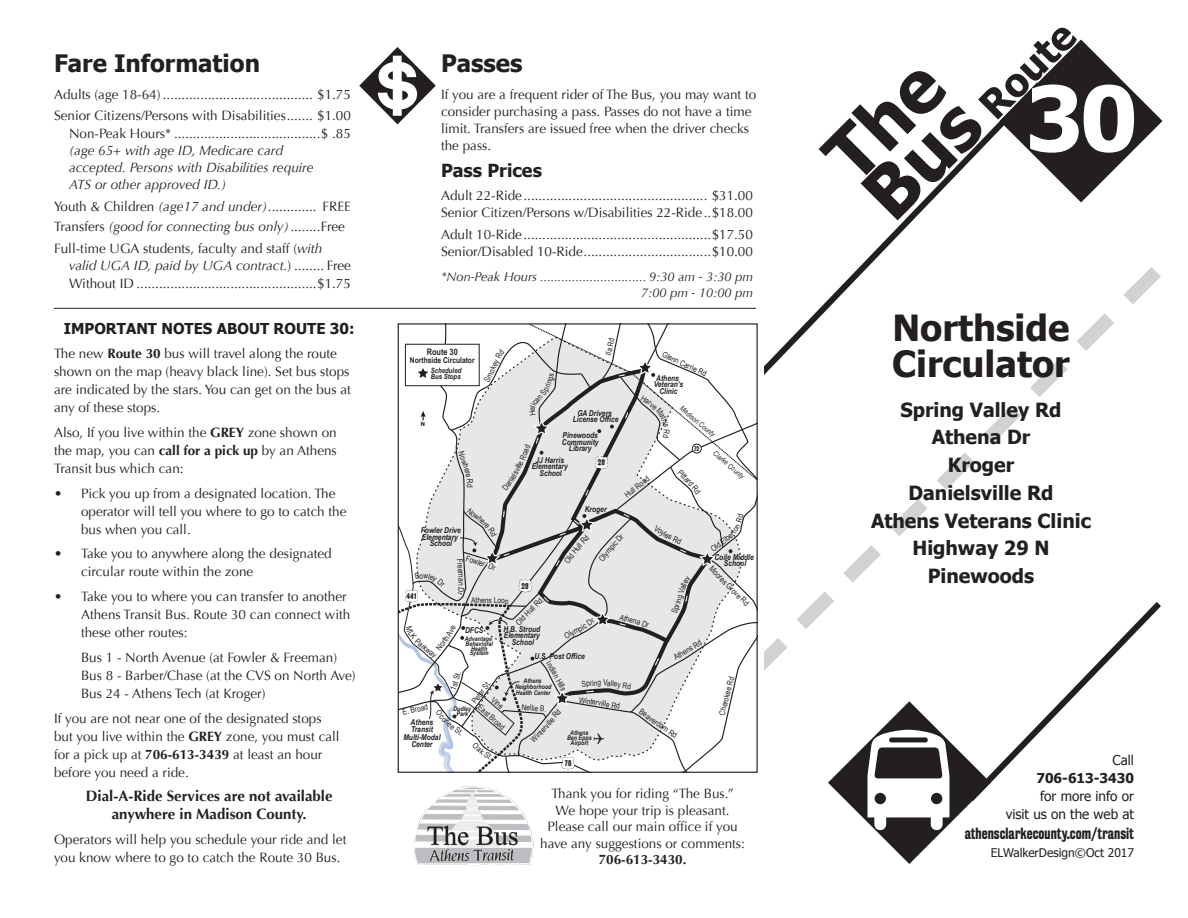
<style>
.page{position:relative;width:1188px;height:918px;background:#fff}
.page>*{position:absolute;margin:0;border:0;box-sizing:border-box;transform-origin:0 0}
.t1{font:700 90px "Tahoma";color:#fff}
.t2{font:700 39px "Tahoma";color:#231f20}
.MMTC_Bay{font:700 36px/36px "Tahoma";color:#231f20}
.Heading{font:700 24px "Tahoma";color:#231f20}
.cover_list{font:700 19.5px "Tahoma";color:#231f20}
.subhead{font:700 18px "Tahoma";color:#231f20}
.Captions{font:700 15px/18px "Optima";color:#231f20;text-align:center}
.subhead-2{font:700 15px "Tahoma";color:#231f20}
.body{font:700 14.25px "Rakesly Rg";color:#231f20}
.body-2{font:13.5px/17.2px "Optima";color:#231f20}
.Captions-2{font:13.5px/18px "Optima";color:#231f20}
.Hanging_Indent{font:13.5px/18px "Optima";color:#231f20}
.body-3{font:italic 13.5px/17.2px "Optima";color:#231f20}
.body-4{font:13.5px "Tahoma";color:#231f20}
.body-5{font:700 13.5px "Tahoma";color:#231f20}
.body-6{font:italic 12.75px "Optima";color:#231f20}
.body-7{font:12px "Tahoma";color:#231f20}
.t3{font:700 9px "Arial Narrow";color:#231f20}
.t4{font:italic 700 8.1px/6.4px "Arial Narrow";color:#231f20;text-align:center}
.t5{font:8.1px "Arial Narrow";color:#231f20}
.t6{font:700 8.1px "Arial Narrow";color:#231f20}
.t7{font:italic 7.35px "Arial Narrow";color:#231f20}
.t8{font:italic 700 7.35px/6.6px "Arial Narrow";color:#231f20}
.t9{font:700 7.35px "Rakesly Rg";letter-spacing:.015em;color:#231f20}
.t10{font:italic 700 6.45px/4.9px "Arial Narrow";color:#231f20;text-align:center}
.t11{font:700 5.85px "Rakesly Rg";color:#231f20}
.t12{font:700 5.4px "Tahoma";color:#231f20}
.s1{font-style:italic}
.s2{font-style:normal}
.s3{font-weight:700}
</style>
<div class="page">
<hr style="left:54px;top:308px;width:702px;height:1px;background:#231f20">
<svg style="left:689px;top:253px;width:472px;height:418px"></svg>
<svg style="left:999px;top:39px;width:164px;height:164px"></svg>
<svg style="left:828px;top:596px;width:333px;height:268px"></svg>
<svg style="left:359px;top:47px;width:77px;height:77px"></svg>
<div style="left:396px;top:318px;width:368px;height:478px;background:#fff"></div>
<img style="left:414px;top:786px;width:120px;height:80px">
<svg style="left:905px;top:134px;width:82px;height:86px"></svg>
<svg style="left:398px;top:323px;width:360px;height:449px"></svg>
<p class="Heading" style="left:54px;top:47px;width:208px">Fare Information</p>
<p class="body-2" style="left:54px;top:86px;width:298px">Adults (age 18-64) ........................................ $1.75</p>
<p class="body-2" style="left:54px;top:107px;width:298px">Senior Citizens/Persons with Disabilities....... $1.00</p>
<p class="body-2" style="left:69px;top:125px;width:283px">Non-Peak Hours* .......................................$ .85</p>
<p class="body-3" style="left:69px;top:142px;width:246px">(age 65+ with age ID, Medicare card accepted. Persons with Disabilities require<br>ATS or other approved ID.)</p>
<p class="body-2" style="left:54px;top:198px;width:299px">Youth &amp; Children <span class="s1">(age17 and under)</span>............. FREE</p>
<p class="body-3" style="left:54px;top:218px;width:292px"><span class="s2">Transfers</span> (good for connecting bus only)<span class="s2">........Free</span></p>
<p class="body-2" style="left:69px;top:240px;width:284px;text-indent:-15px">Full-time UGA students, faculty and staff (<span class="s1">with valid UGA ID, paid by UGA contract.</span>) ........ Free</p>
<p class="body-2" style="left:69px;top:275px;width:283px">Without ID ................................................$1.75</p>
<p class="subhead-2" style="left:64px;top:318px;width:292px">IMPORTANT NOTES ABOUT ROUTE 30:</p>
<p class="Captions-2" style="left:54px;top:345px;width:298px">The new <span class="s3">Route 30</span> bus will travel along the route shown on the map (heavy black line). Set bus stops are indicated by the stars. You can get on the bus at any of these stops.</p>
<p class="Captions-2" style="left:54px;top:423px;width:284px;text-align:justify">Also, If you live within the <span class="s3">GREY</span> zone shown on the map, you can <span class="s3">call for a pick up</span> by an Athens Transit bus which can:</p>
<p class="Captions-2" style="left:81px;top:484px;width:267px;text-indent:-27px">• Pick you up from a designated location. The operator will tell you where to go to catch the bus when you call.</p>
<p class="Captions-2" style="left:81px;top:545px;width:252px;text-indent:-27px">• Take you to anywhere along the designated circular route within the zone</p>
<p class="Hanging_Indent" style="left:81px;top:588px;width:271px;text-indent:-27px">• Take you to where you can transfer to another<br>Athens Transit Bus. Route 30 can connect with these other routes:</p>
<p class="Hanging_Indent" style="left:81px;top:648px;width:258px">Bus 1 - North Avenue (at Fowler &amp; Freeman)</p>
<p class="Hanging_Indent" style="left:81px;top:666px;width:276px">Bus 8 - Barber/Chase (at the CVS on North Ave)</p>
<p class="Hanging_Indent" style="left:81px;top:684px;width:186px">Bus 24 - Athens Tech (at Kroger)</p>
<p class="Captions-2" style="left:54px;top:709px;width:287px">If you are not near one of the designated stops but you live within the <span class="s3">GREY</span> zone, you must call for a pick up at <span class="s3">706-613-3439</span> at least an hour before you need a ride.</p>
<p class="Captions" style="left:86px;top:787px;width:248px">Dial-A-Ride Services are not available anywhere in Madison County.</p>
<p class="Captions-2" style="left:54px;top:831px;width:294px">Operators will help you schedule your ride and let you know where to go to catch the Route 30 Bus.</p>
<p class="Heading" style="left:441px;top:47px;width:83px">Passes</p>
<p class="body-2" style="left:441px;top:86px;width:317px">If you are a frequent rider of The Bus, you may want to consider purchasing a pass. Passes do not have a time limit. Transfers are issued free when the driver checks the pass.</p>
<p class="subhead" style="left:441px;top:157px;width:102px">Pass Prices</p>
<p class="body-2" style="left:441px;top:187px;width:313px">Adult 22-Ride................................................. $31.00</p>
<p class="body-2" style="left:441px;top:204px;width:313px">Senior Citizen/Persons w/Disabilities 22-Ride..$18.00</p>
<p class="body-2" style="left:441px;top:226px;width:313px">Adult 10-Ride..................................................$17.50</p>
<p class="body-2" style="left:441px;top:243px;width:313px">Senior/Disabled 10-Ride..................................$10.00</p>
<p class="body-6" style="left:441px;top:269px;width:314px">*Non-Peak Hours .............................. 9:30 am - 3:30 pm</p>
<p class="body-6" style="left:641px;top:285px;width:113px">7:00 pm - 10:00 pm</p>
<p class="t3" style="left:427px;top:345px;width:33px">Route 30</p>
<p class="t6" style="left:410px;top:354px;width:66px">Northside Circulator</p>
<p class="t8" style="left:431px;top:367px;width:32px">Scheduled<br>Bus Stops</p>
<p class="t12" style="left:421px;top:420px;width:6px">N</p>
<p class="t5" style="left:476px;top:484px;width:5px;rotate:90deg">d</p>
<p class="t4" style="left:421px;top:527px;width:42px">Fowler Drive<br>Elementary<br>School</p>
<p class="t9" style="left:406px;top:592px;width:11px">441</p>
<p class="t5" style="left:468px;top:552px;width:19px;rotate:18deg">Fowle</p>
<p class="t5" style="left:471px;top:594px;width:35px;rotate:2deg">Athens Loo</p>
<p class="t4" style="left:573px;top:409px;width:47px">GA Drivers<br>License Office</p>
<p class="t4" style="left:562px;top:432px;width:38px">Pinewoods<br>Community<br>Library</p>
<p class="t4" style="left:532px;top:456px;width:38px">JJ Harris<br>Elementary<br>School</p>
<p class="t9" style="left:598px;top:458px;width:9px">29</p>
<p class="t4" style="left:585px;top:506px;width:23px">Kroger</p>
<p class="t5" style="left:622px;top:491px;width:23px;rotate:-39deg">Hull Ro</p>
<p class="t9" style="left:522px;top:581px;width:9px">29</p>
<p class="t4" style="left:465px;top:626px;width:20px">DFCS</p>
<p class="t10" style="left:465px;top:636px;width:30px">Advantage<br>Behavioral<br>Health<br>System</p>
<p class="t4" style="left:504px;top:625px;width:38px">H.B. Stroud<br>Elementary<br>School</p>
<p class="t4" style="left:535px;top:652px;width:52px">U.S. Post Office</p>
<p class="t5" style="left:626px;top:612px;width:14px;rotate:15deg">then</p>
<p class="t5" style="left:690px;top:360px;width:11px;rotate:23deg">rrie</p>
<p class="t4" style="left:654px;top:374px;width:31px">Athens<br>Veteran’s<br>Clinic</p>
<p class="t7" style="left:684px;top:403px;width:45px;rotate:40deg">Madison County</p>
<p class="t11" style="left:694px;top:445px;width:7px">72</p>
<p class="t5" style="left:687px;top:470px;width:10px;rotate:47deg">itta</p>
<p class="t7" style="left:718px;top:448px;width:40px;rotate:40deg">Clarke County</p>
<p class="t5" style="left:671px;top:652px;width:15px;rotate:-30deg">Athe</p>
<p class="t4" style="left:714px;top:553px;width:41px">Coile Middle<br>School</p>
<p class="t5" style="left:715px;top:563px;width:20px;rotate:46deg">Moore</p>
<p class="t5" style="left:728px;top:576px;width:21px;rotate:45deg">s Grov</p>
<p class="t4" style="left:403px;top:718px;width:39px;line-height:7.4px">Athens<br>Transit<br>Multi-Modal<br>Center</p>
<p class="t10" style="left:515px;top:678px;width:38px;line-height:5.7px">Athens<br>Neighborhood<br>Health Center</p>
<p class="t5" style="left:474px;top:692px;width:19px;rotate:-54deg">ter St.</p>
<p class="t5" style="left:496px;top:694px;width:18px;rotate:41deg">Vine .</p>
<p class="t5" style="left:522px;top:701px;width:26px;rotate:6deg">Nellie B.</p>
<p class="t10" style="left:453px;top:706px;width:19px">Dudley<br>Park</p>
<p class="t5" style="left:489px;top:707px;width:26px;rotate:42deg">st Broad</p>
<p class="t5" style="left:537px;top:728px;width:19px;rotate:-50deg">erville</p>
<p class="t5" style="left:588px;top:695px;width:25px;rotate:9deg">nterville</p>
<p class="t10" style="left:567px;top:730px;width:26px">Athens<br>Ben Epps<br>Airport</p>
<p class="t9" style="left:565px;top:759px;width:8px">78</p>
<p class="t5" style="left:650px;top:710px;width:34px;rotate:35deg">averdam R</p>
<p class="t5" style="left:718px;top:705px;width:22px;rotate:-76deg">erokee</p>
<p class="body-2" style="left:540px;top:785px;width:206px;line-height:16.5px;text-align:center">Thank you for riding “The Bus.”<br>We hope your trip is pleasant.<br>Please call our main office if you have any suggestions or comments:<br><span class="s3">706-613-3430.</span></p>
<p class="t2" style="left:967px;top:92px;width:118px;rotate:-45deg">Route</p>
<p class="t1" style="left:1026px;top:55px;width:113px">30</p>
<p class="MMTC_Bay" style="left:892px;top:308px;width:179px">Northside<br>Circulator</p>
<p class="cover_list" style="left:901px;top:396px;width:162px">Spring Valley Rd</p>
<p class="cover_list" style="left:932px;top:424px;width:100px">Athena Dr</p>
<p class="cover_list" style="left:948px;top:451px;width:68px">Kroger</p>
<p class="cover_list" style="left:909px;top:479px;width:147px">Danielsville Rd</p>
<p class="cover_list" style="left:871px;top:507px;width:222px">Athens Veterans Clinic</p>
<p class="cover_list" style="left:912px;top:535px;width:139px">Highway 29 N</p>
<p class="cover_list" style="left:928px;top:562px;width:108px">Pinewoods</p>
<p class="body-4" style="left:1113px;top:751px;width:23px">Call</p>
<p class="body-5" style="left:1036px;top:769px;width:99px">706-613-3430</p>
<p class="body-4" style="left:1040px;top:787px;width:95px">for more info or</p>
<p class="body-4" style="left:1006px;top:805px;width:130px">visit us on the web at</p>
<p class="body" style="left:965px;top:825px;width:171px">athensclarkecounty.com/transit</p>
<p class="body-7" style="left:991px;top:844px;width:145px">ELWalkerDesign©Oct 2017</p>
</div>
